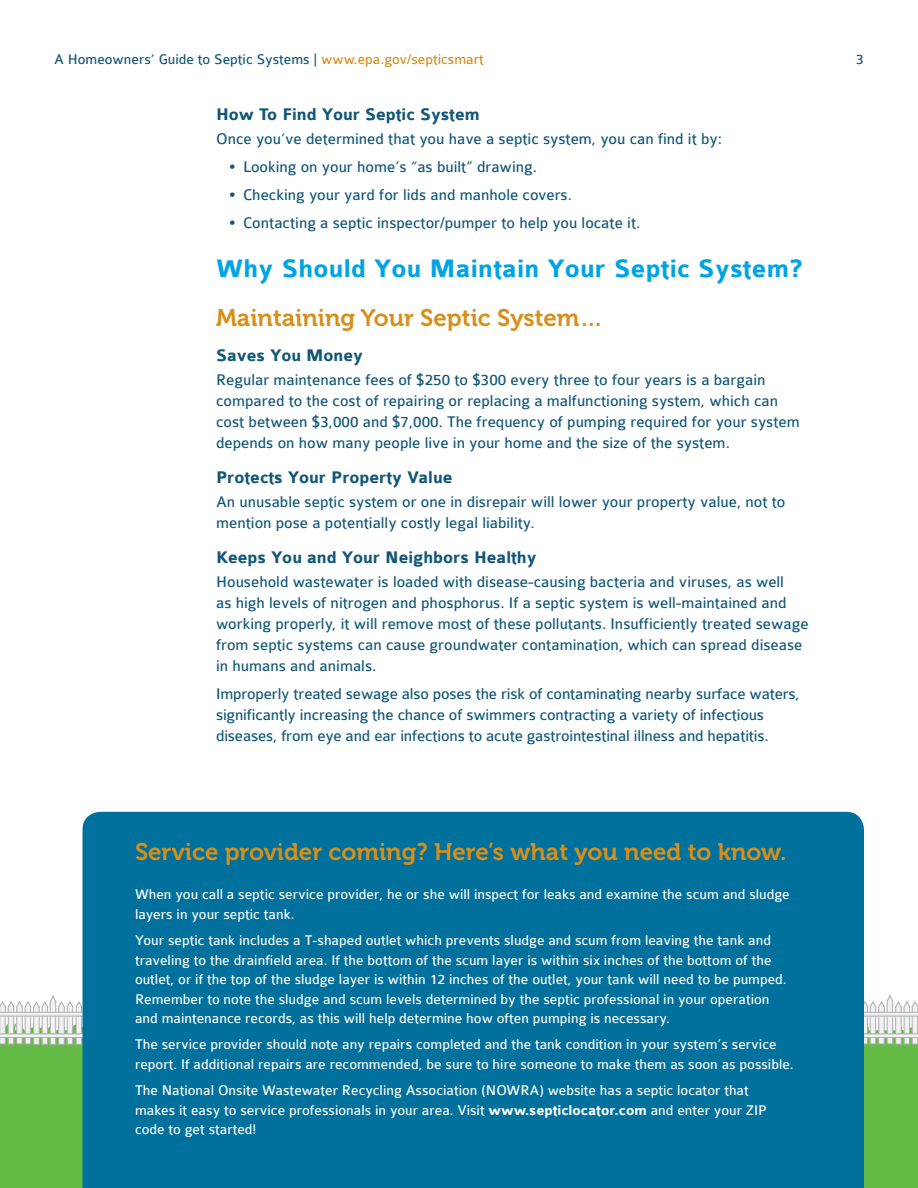
<style>
.page{position:relative;width:918px;height:1188px;background:#fff}
.page>*{position:absolute;margin:0;border:0;box-sizing:border-box;transform-origin:0 0}
.t1{font:700 27px "Colaborate";letter-spacing:.01em;color:#00a4e4}
.Call_Out_Box_Header{font:24px "Museo 700";color:#d88f19}
.t2{font:700 18px "Colaborate";color:#125778}
.t3{font:16.5px/21px "Colaborate";color:#125778}
.Call_Out_Box_Paragra{font:15px/19.5px "Colaborate";color:#fff}
.t4{font:15px "Colaborate";color:#125778}
.s1{color:#d88f19}
.s2{font-weight:700}
</style>
<div class="page">
<svg style="left:0;top:896px;width:83px;height:292px"></svg>
<svg style="left:864px;top:994px;width:54px;height:194px;background:#83c56d"></svg>
<div style="left:83px;top:812px;width:781px;height:376px;background:#00709d"></div>
<p class="t4" style="left:54px;top:51px;width:431px">A Homeowners’ Guide to Septic Systems | <span class="s1">www.epa.gov/septicsmart</span></p>
<p class="t4" style="left:856px;top:51px;width:9px">3</p>
<h4 class="t2" style="left:216px;top:105px;width:265px">How To Find Your Septic System</h4>
<p class="t3" style="left:216px;top:129px;width:508px">Once you’ve determined that you have a septic system, you can find it by:</p>
<p class="t3" style="left:228px;top:157px;width:310px">• Looking on your home’s “as built” drawing.</p>
<p class="t3" style="left:228px;top:184px;width:345px">• Checking your yard for lids and manhole covers.</p>
<p class="t3" style="left:228px;top:212px;width:414px">• Contacting a septic inspector/pumper to help you locate it.</p>
<h2 class="t1" style="left:216px;top:255px;width:588px">Why Should You Maintain Your Septic System?</h2>
<h3 class="Call_Out_Box_Header" style="left:216px;top:304px;width:389px">Maintaining Your Septic System…</h3>
<h4 class="t2" style="left:216px;top:346px;width:149px">Saves You Money</h4>
<p class="t3" style="left:216px;top:370px;width:585px">Regular maintenance fees of $250 to $300 every three to four years is a bargain compared to the cost of repairing or replacing a malfunctioning system, which can cost between $3,000 and $7,000. The frequency of pumping required for your system depends on how many people live in your home and the size of the system.</p>
<h4 class="t2" style="left:216px;top:468px;width:238px">Protects Your Property Value</h4>
<p class="t3" style="left:216px;top:492px;width:571px">An unusable septic system or one in disrepair will lower your property value, not to mention pose a potentially costly legal liability.</p>
<h4 class="t2" style="left:216px;top:548px;width:322px">Keeps You and Your Neighbors Healthy</h4>
<p class="t3" style="left:216px;top:572px;width:594px">Household wastewater is loaded with disease-causing bacteria and viruses, as well<br>as high levels of nitrogen and phosphorus. If a septic system is well-maintained and working properly, it will remove most of these pollutants. Insufficiently treated sewage from septic systems can cause groundwater contamination, which can spread disease in humans and animals.</p>
<p class="t3" style="left:216px;top:683px;width:585px">Improperly treated sewage also poses the risk of contaminating nearby surface waters, significantly increasing the chance of swimmers contracting a variety of infectious diseases, from eye and ear infections to acute gastrointestinal illness and hepatitis.</p>
<p class="Call_Out_Box_Header" style="left:135px;top:838px;width:653px">Service provider coming? Here’s what you need to know.</p>
<p class="Call_Out_Box_Paragra" style="left:135px;top:885px;width:656px">When you call a septic service provider, he or she will inspect for leaks and examine the scum and sludge layers in your septic tank.</p>
<p class="Call_Out_Box_Paragra" style="left:135px;top:931px;width:653px">Your septic tank includes a T-shaped outlet which prevents sludge and scum from leaving the tank and traveling to the drainfield area. If the bottom of the scum layer is within six inches of the bottom of the outlet, or if the top of the sludge layer is within 12 inches of the outlet, your tank will need to be pumped.<br>Remember to note the sludge and scum levels determined by the septic professional in your operation and maintenance records, as this will help determine how often pumping is necessary.</p>
<p class="Call_Out_Box_Paragra" style="left:135px;top:1035px;width:660px">The service provider should note any repairs completed and the tank condition in your system’s service report. If additional repairs are recommended, be sure to hire someone to make them as soon as possible.</p>
<p class="Call_Out_Box_Paragra" style="left:135px;top:1081px;width:633px">The National Onsite Wastewater Recycling Association (NOWRA) website has a septic locator that makes it easy to service professionals in your area. Visit <span class="s2">www.septiclocator.com</span> and enter your ZIP code to get started!</p>
</div>
